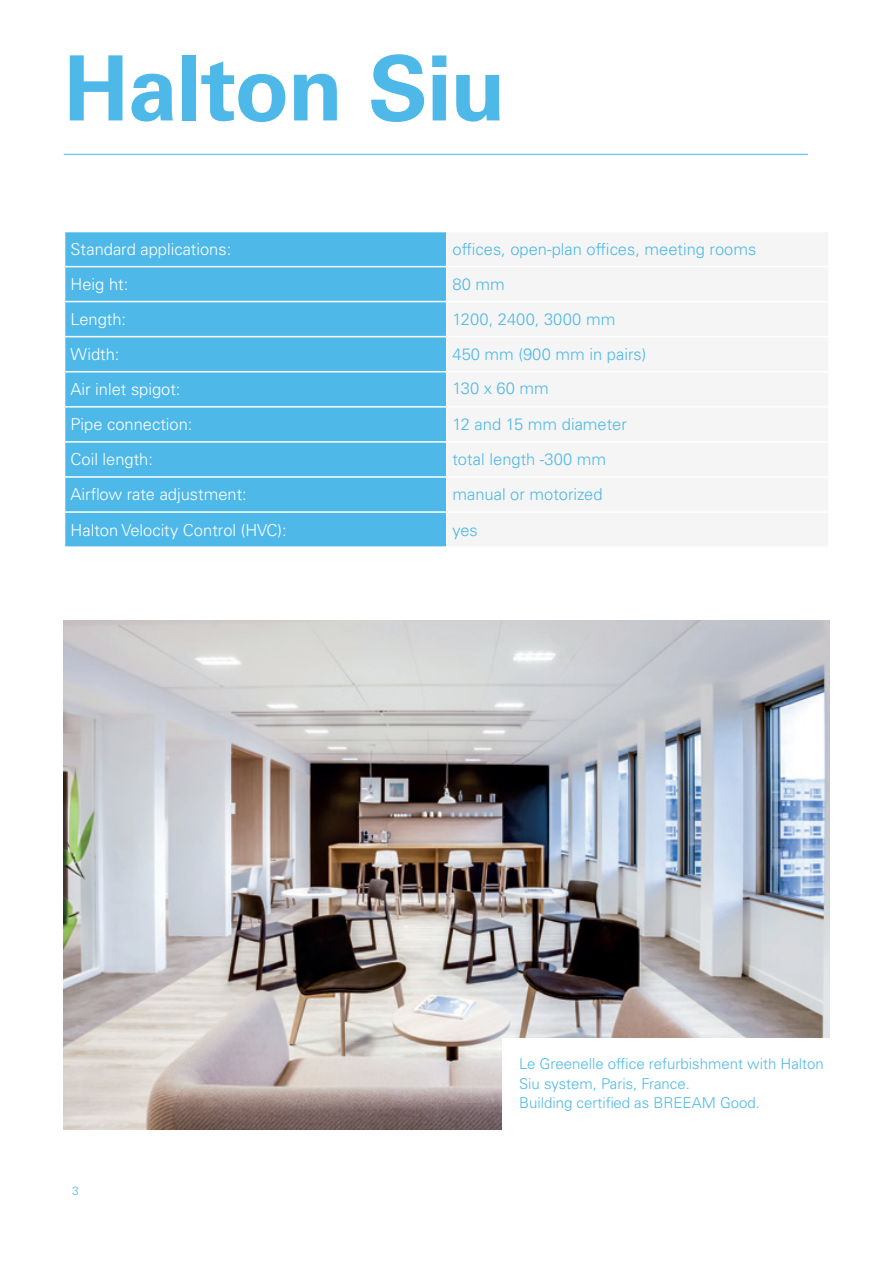
<style>
.page{position:relative;width:893px;height:1263px;background:#fff}
.page>*{position:absolute;margin:0;border:0;box-sizing:border-box;transform-origin:0 0}
.Otsikko_sininen{font:700 90px "Univers LT Std";letter-spacing:-.01em;color:#4eb9e9}
.Kuvateksti_sininen{font:300 16.5px "Univers LT Std";color:#4eb9e9}
.Kuvateksti_valkoinen{font:300 16.5px "Univers LT Std";color:#fff}
.Leipis_sininen_pieni{font:300 15px/19.5px "Univers LT Std";color:#4eb9e9}
.t1{font:300 12px "Univers LT Std";color:#4eb9e9}
</style>
<div class="page">
<img style="left:64px;top:621px;width:765px;height:508px">
<div style="left:503px;top:1038px;width:390px;height:102px;background:#fff"></div>
<hr style="left:64px;top:154px;width:744px;height:1px;background:#4eb9e9">
<div style="left:65px;top:232px;width:381px;height:314px;background:#4eb9e9"></div>
<hr style="left:64px;top:266px;width:382px;height:1px;background:#fff">
<hr style="left:64px;top:301px;width:382px;height:1px;background:#fff">
<hr style="left:64px;top:336px;width:382px;height:1px;background:#fff">
<hr style="left:64px;top:371px;width:382px;height:1px;background:#fff">
<hr style="left:64px;top:406px;width:382px;height:2px;background:#fff">
<hr style="left:64px;top:441px;width:382px;height:2px;background:#fff">
<hr style="left:64px;top:476px;width:382px;height:2px;background:#fff">
<hr style="left:64px;top:511px;width:382px;height:2px;background:#fff">
<p class="Otsikko_sininen" style="left:64px;top:36px;width:444px">Halton Siu</p>
<p class="Kuvateksti_valkoinen" style="left:71px;top:239px;width:162px">Standard applications:</p>
<p class="Kuvateksti_sininen" style="left:452px;top:239px;width:305px">offices, open-plan offices, meeting rooms</p>
<p class="Kuvateksti_valkoinen" style="left:71px;top:274px;width:59px">Heig ht:</p>
<p class="Kuvateksti_sininen" style="left:452px;top:274px;width:54px">80 mm</p>
<p class="Kuvateksti_valkoinen" style="left:71px;top:309px;width:57px">Length:</p>
<p class="Kuvateksti_sininen" style="left:452px;top:309px;width:164px">1200, 2400, 3000 mm</p>
<p class="Kuvateksti_valkoinen" style="left:71px;top:344px;width:50px">Width:</p>
<p class="Kuvateksti_sininen" style="left:452px;top:344px;width:195px">450 mm (900 mm in pairs)</p>
<p class="Kuvateksti_valkoinen" style="left:71px;top:379px;width:112px">Air inlet spigot:</p>
<p class="Kuvateksti_sininen" style="left:452px;top:379px;width:98px">130 x 60 mm</p>
<p class="Kuvateksti_valkoinen" style="left:71px;top:414px;width:123px">Pipe connection:</p>
<p class="Kuvateksti_sininen" style="left:452px;top:414px;width:176px">12 and 15 mm diameter</p>
<p class="Kuvateksti_valkoinen" style="left:71px;top:450px;width:84px">Coil length:</p>
<p class="Kuvateksti_sininen" style="left:452px;top:450px;width:155px">total length -300 mm</p>
<p class="Kuvateksti_valkoinen" style="left:71px;top:485px;width:178px">Airflow rate adjustment:</p>
<p class="Kuvateksti_sininen" style="left:452px;top:485px;width:152px">manual or motorized</p>
<p class="Kuvateksti_valkoinen" style="left:71px;top:520px;width:218px">Halton Velocity Control (HVC):</p>
<p class="Kuvateksti_sininen" style="left:452px;top:520px;width:27px">yes</p>
<p class="t1" style="left:72px;top:1184px;width:8px">3</p>
<p class="Leipis_sininen_pieni" style="left:519px;top:1054px;width:306px">Le Greenelle office refurbishment with Halton<br>Siu system, Paris, France.<br>Building certified as BREEAM Good.</p>
</div>
